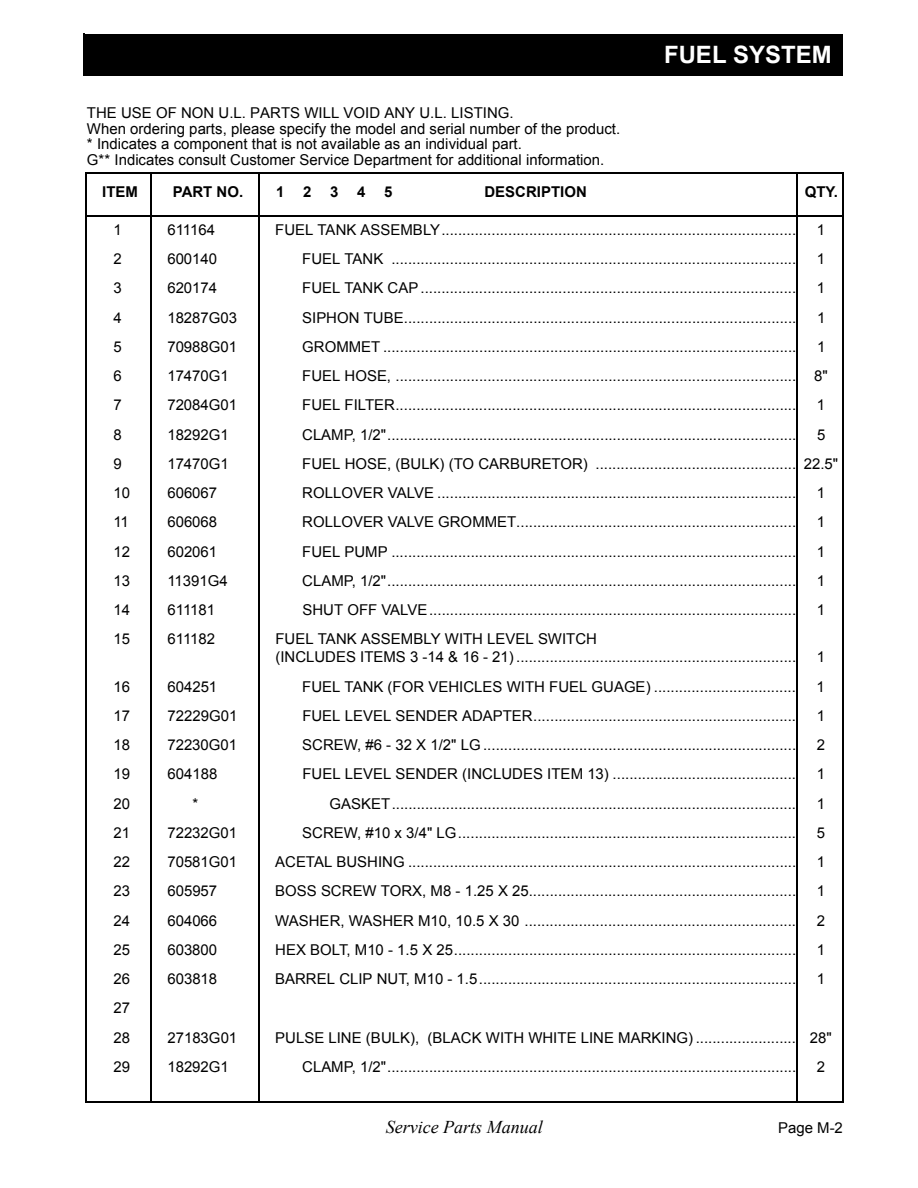
<style>
.page{position:relative;width:918px;height:1188px;background:#fff}
.page>*{position:absolute;margin:0;border:0;box-sizing:border-box;transform-origin:0 0}
.t1{font:700 24px "Arial";color:#fff}
.t2{font:italic 18px "Times New Roman";color:#000}
.t3{font:15px/15.8px "Arial";color:#000}
.t4{font:700 15px "Arial";color:#000}
</style>
<div class="page">
<div style="left:84px;top:34px;width:758px;height:41px;background:#000"></div>
<hr style="left:841px;top:34px;width:2px;height:42px;background:#000">
<hr style="left:83px;top:74px;width:759px;height:2px;background:#000">
<hr style="left:83px;top:34px;width:2px;height:41px;background:#000">
<hr style="left:86px;top:215px;width:757px;height:2px;background:#000">
<hr style="left:86px;top:172px;width:758px;height:2px;background:#000">
<hr style="left:842px;top:173px;width:2px;height:929px;background:#000">
<hr style="left:86px;top:1101px;width:757px;height:1px;background:#000">
<hr style="left:86px;top:172px;width:1px;height:930px;background:#000">
<hr style="left:150px;top:173px;width:2px;height:929px;background:#000">
<hr style="left:258px;top:173px;width:2px;height:929px;background:#000">
<hr style="left:796px;top:173px;width:2px;height:929px;background:#000">
<h1 class="t1" style="left:664px;top:42px;width:169px">FUEL SYSTEM</h1>
<p class="t3" style="left:87px;top:105px;width:535px">THE USE OF NON U.L. PARTS WILL VOID ANY U.L. LISTING.<br>When ordering parts, please specify the model and serial number of the product. * Indicates a component that is not available as an individual part.<br>G** Indicates consult Customer Service Department for additional information.</p>
<p class="t4" style="left:102px;top:183px;width:37px">ITEM</p>
<p class="t4" style="left:173px;top:183px;width:72px">PART NO.</p>
<p class="t4" style="left:276px;top:183px;width:10px">1</p>
<p class="t4" style="left:303px;top:183px;width:10px">2</p>
<p class="t4" style="left:330px;top:183px;width:10px">3</p>
<p class="t4" style="left:357px;top:183px;width:10px">4</p>
<p class="t4" style="left:384px;top:183px;width:10px">5</p>
<p class="t4" style="left:484px;top:183px;width:104px">DESCRIPTION</p>
<p class="t4" style="left:805px;top:183px;width:35px">QTY.</p>
<p class="t3" style="left:113px;top:222px;width:10px">1</p>
<p class="t3" style="left:167px;top:222px;width:49px">611164</p>
<p class="t3" style="left:275px;top:222px;width:522px">FUEL TANK ASSEMBLY.....................................................................................</p>
<p class="t3" style="left:817px;top:222px;width:10px">1</p>
<p class="t3" style="left:113px;top:251px;width:10px">2</p>
<p class="t3" style="left:167px;top:251px;width:51px">600140</p>
<p class="t3" style="left:302px;top:251px;width:496px">FUEL TANK .................................................................................................</p>
<p class="t3" style="left:817px;top:251px;width:10px">1</p>
<p class="t3" style="left:113px;top:280px;width:10px">3</p>
<p class="t3" style="left:167px;top:280px;width:51px">620174</p>
<p class="t3" style="left:302px;top:280px;width:496px">FUEL TANK CAP ..........................................................................................</p>
<p class="t3" style="left:817px;top:280px;width:10px">1</p>
<p class="t3" style="left:113px;top:310px;width:10px">4</p>
<p class="t3" style="left:167px;top:310px;width:71px">18287G03</p>
<p class="t3" style="left:302px;top:310px;width:496px">SIPHON TUBE..............................................................................................</p>
<p class="t3" style="left:817px;top:310px;width:10px">1</p>
<p class="t3" style="left:113px;top:339px;width:10px">5</p>
<p class="t3" style="left:167px;top:339px;width:71px">70988G01</p>
<p class="t3" style="left:302px;top:339px;width:496px">GROMMET ...................................................................................................</p>
<p class="t3" style="left:817px;top:339px;width:10px">1</p>
<p class="t3" style="left:113px;top:368px;width:10px">6</p>
<p class="t3" style="left:167px;top:368px;width:63px">17470G1</p>
<p class="t3" style="left:302px;top:368px;width:527px">FUEL HOSE, ................................................................................................ 8"</p>
<p class="t3" style="left:113px;top:397px;width:10px">7</p>
<p class="t3" style="left:167px;top:397px;width:71px">72084G01</p>
<p class="t3" style="left:302px;top:397px;width:496px">FUEL FILTER................................................................................................</p>
<p class="t3" style="left:817px;top:397px;width:10px">1</p>
<p class="t3" style="left:113px;top:427px;width:10px">8</p>
<p class="t3" style="left:167px;top:427px;width:63px">18292G1</p>
<p class="t3" style="left:302px;top:427px;width:496px">CLAMP, 1/2"..................................................................................................</p>
<p class="t3" style="left:817px;top:427px;width:10px">5</p>
<p class="t3" style="left:113px;top:456px;width:10px">9</p>
<p class="t3" style="left:167px;top:456px;width:63px">17470G1</p>
<p class="t3" style="left:302px;top:456px;width:538px">FUEL HOSE, (BULK) (TO CARBURETOR) ................................................ 22.5"</p>
<p class="t3" style="left:113px;top:485px;width:18px">10</p>
<p class="t3" style="left:167px;top:485px;width:51px">606067</p>
<p class="t3" style="left:302px;top:485px;width:496px">ROLLOVER VALVE ......................................................................................</p>
<p class="t3" style="left:817px;top:485px;width:10px">1</p>
<p class="t3" style="left:113px;top:514px;width:17px">11</p>
<p class="t3" style="left:167px;top:514px;width:51px">606068</p>
<p class="t3" style="left:302px;top:514px;width:495px">ROLLOVER VALVE GROMMET...................................................................</p>
<p class="t3" style="left:817px;top:514px;width:10px">1</p>
<p class="t3" style="left:113px;top:544px;width:18px">12</p>
<p class="t3" style="left:167px;top:544px;width:51px">602061</p>
<p class="t3" style="left:302px;top:544px;width:496px">FUEL PUMP .................................................................................................</p>
<p class="t3" style="left:817px;top:544px;width:10px">1</p>
<p class="t3" style="left:113px;top:573px;width:18px">13</p>
<p class="t3" style="left:167px;top:573px;width:62px">11391G4</p>
<p class="t3" style="left:302px;top:573px;width:495px">CLAMP, 1/2"..................................................................................................</p>
<p class="t3" style="left:817px;top:573px;width:10px">1</p>
<p class="t3" style="left:113px;top:602px;width:18px">14</p>
<p class="t3" style="left:167px;top:602px;width:49px">611181</p>
<p class="t3" style="left:302px;top:602px;width:495px">SHUT OFF VALVE........................................................................................</p>
<p class="t3" style="left:817px;top:602px;width:10px">1</p>
<p class="t3" style="left:113px;top:631px;width:18px">15</p>
<p class="t3" style="left:167px;top:631px;width:49px">611182</p>
<p class="t3" style="left:275px;top:630px;width:522px;line-height:18px">FUEL TANK ASSEMBLY WITH LEVEL SWITCH<br>(INCLUDES ITEMS 3 -14 &amp; 16 - 21) ...................................................................</p>
<p class="t3" style="left:817px;top:649px;width:10px">1</p>
<p class="t3" style="left:113px;top:679px;width:18px">16</p>
<p class="t3" style="left:167px;top:679px;width:51px">604251</p>
<p class="t3" style="left:302px;top:679px;width:495px">FUEL TANK (FOR VEHICLES WITH FUEL GUAGE) ..................................</p>
<p class="t3" style="left:817px;top:679px;width:10px">1</p>
<p class="t3" style="left:113px;top:708px;width:18px">17</p>
<p class="t3" style="left:167px;top:708px;width:71px">72229G01</p>
<p class="t3" style="left:302px;top:708px;width:495px">FUEL LEVEL SENDER ADAPTER...............................................................</p>
<p class="t3" style="left:817px;top:708px;width:10px">1</p>
<p class="t3" style="left:113px;top:737px;width:18px">18</p>
<p class="t3" style="left:167px;top:737px;width:71px">72230G01</p>
<p class="t3" style="left:302px;top:737px;width:495px">SCREW, #6 - 32 X 1/2" LG ...........................................................................</p>
<p class="t3" style="left:817px;top:737px;width:10px">2</p>
<p class="t3" style="left:113px;top:766px;width:18px">19</p>
<p class="t3" style="left:167px;top:766px;width:51px">604188</p>
<p class="t3" style="left:302px;top:766px;width:495px">FUEL LEVEL SENDER (INCLUDES ITEM 13) ............................................</p>
<p class="t3" style="left:817px;top:766px;width:10px">1</p>
<p class="t3" style="left:113px;top:796px;width:18px">20</p>
<p class="t3" style="left:192px;top:796px;width:7px">*</p>
<p class="t3" style="left:329px;top:796px;width:468px">GASKET.................................................................................................</p>
<p class="t3" style="left:817px;top:796px;width:10px">1</p>
<p class="t3" style="left:113px;top:825px;width:18px">21</p>
<p class="t3" style="left:167px;top:825px;width:71px">72232G01</p>
<p class="t3" style="left:302px;top:825px;width:495px">SCREW, #10 x 3/4" LG.................................................................................</p>
<p class="t3" style="left:817px;top:825px;width:10px">5</p>
<p class="t3" style="left:113px;top:854px;width:18px">22</p>
<p class="t3" style="left:167px;top:854px;width:71px">70581G01</p>
<p class="t3" style="left:275px;top:854px;width:523px">ACETAL BUSHING .............................................................................................</p>
<p class="t3" style="left:817px;top:854px;width:10px">1</p>
<p class="t3" style="left:113px;top:883px;width:18px">23</p>
<p class="t3" style="left:167px;top:883px;width:51px">605957</p>
<p class="t3" style="left:275px;top:883px;width:522px">BOSS SCREW TORX, M8 - 1.25 X 25................................................................</p>
<p class="t3" style="left:817px;top:883px;width:10px">1</p>
<p class="t3" style="left:113px;top:913px;width:18px">24</p>
<p class="t3" style="left:167px;top:913px;width:51px">604066</p>
<p class="t3" style="left:275px;top:913px;width:522px">WASHER, WASHER M10, 10.5 X 30 .................................................................</p>
<p class="t3" style="left:817px;top:913px;width:10px">2</p>
<p class="t3" style="left:113px;top:942px;width:18px">25</p>
<p class="t3" style="left:167px;top:942px;width:51px">603800</p>
<p class="t3" style="left:275px;top:942px;width:523px">HEX BOLT, M10 - 1.5 X 25..................................................................................</p>
<p class="t3" style="left:817px;top:942px;width:10px">1</p>
<p class="t3" style="left:113px;top:971px;width:18px">26</p>
<p class="t3" style="left:167px;top:971px;width:51px">603818</p>
<p class="t3" style="left:275px;top:971px;width:522px">BARREL CLIP NUT, M10 - 1.5............................................................................</p>
<p class="t3" style="left:817px;top:971px;width:10px">1</p>
<p class="t3" style="left:113px;top:994px;width:18px;line-height:29.2px">27<br>28</p>
<p class="t3" style="left:167px;top:1030px;width:71px">27183G01</p>
<p class="t3" style="left:275px;top:1030px;width:558px">PULSE LINE (BULK), (BLACK WITH WHITE LINE MARKING) ........................ 28"</p>
<p class="t3" style="left:113px;top:1059px;width:18px">29</p>
<p class="t3" style="left:167px;top:1059px;width:63px">18292G1</p>
<p class="t3" style="left:302px;top:1059px;width:496px">CLAMP, 1/2"..................................................................................................</p>
<p class="t3" style="left:817px;top:1059px;width:10px">2</p>
<p class="t2" style="left:386px;top:1117px;width:158px">Service Parts Manual</p>
<p class="t3" style="left:778px;top:1120px;width:66px">Page M-2</p>
</div>
